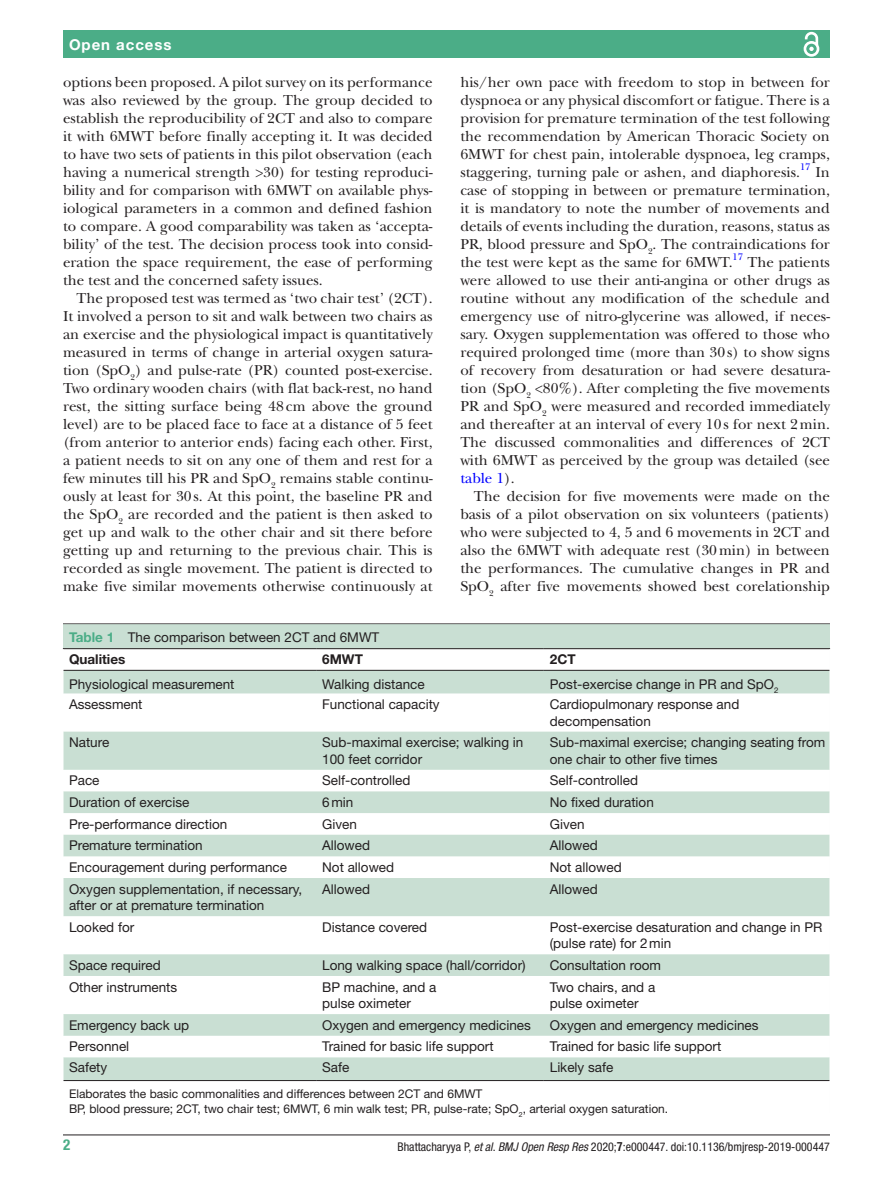
<style>
.page{position:relative;width:893px;height:1191px;background:#fff}
.page>*{position:absolute;margin:0;border:0;box-sizing:border-box;transform-origin:0 0}
.t1{font:15px/18px "New Baskerville";color:#231f20;text-align:justify}
.t2{font:700 15px "Helvetica Neue LT Std";letter-spacing:.065em;color:#fff}
.t3{font:700 condensed 15px "Helvetica Neue LT Std";color:#4bad87}
.t4{font:13.5px/16.5px "Helvetica Neue LT Std";color:#231f20}
.t5{font:700 13.5px "Helvetica Neue LT Std";color:#231f20}
.t6{font:12px/15px "Helvetica Neue LT Std";color:#231f20}
.t7{font:condensed 12px "Helvetica Neue LT Std";color:#231f20}
.t8{font:9.9px "New Baskerville";color:#00f}
.s1{color:#00f}
.s2{font-weight:700;color:#4bad87}
.s3{font-weight:700}
.s4{font-style:italic}
.s5{font-family:"Helvetica";font-weight:700}
</style>
<div class="page">
<hr style="left:63px;top:1134px;width:767px;height:1px;background:#231f20">
<div style="left:63px;top:31px;width:767px;height:27px;background:#4bad87"></div>
<svg style="left:803px;top:31px;width:17px;height:26px"></svg>
<hr style="left:63px;top:623px;width:767px;height:1px;background:#231f20">
<div style="left:63px;top:624px;width:767px;height:24px;background:#c9dfd3"></div>
<svg style="left:64px;top:649px;width:766px;height:433px"></svg>
<hr style="left:63px;top:648px;width:253px;height:1px;background:#231f20">
<hr style="left:63px;top:670px;width:253px;height:1px;background:#231f20">
<hr style="left:316px;top:648px;width:228px;height:1px;background:#231f20">
<hr style="left:316px;top:670px;width:228px;height:1px;background:#231f20">
<hr style="left:544px;top:648px;width:286px;height:1px;background:#231f20">
<hr style="left:544px;top:670px;width:286px;height:1px;background:#231f20">
<hr style="left:316px;top:1080px;width:228px;height:1px;background:#231f20">
<hr style="left:544px;top:1080px;width:286px;height:1px;background:#231f20">
<hr style="left:63px;top:1080px;width:253px;height:1px;background:#231f20">
<svg style="left:63px;top:649px;width:1px;height:44px"></svg>
<svg style="left:63px;top:769px;width:1px;height:88px"></svg>
<svg style="left:63px;top:954px;width:1px;height:22px"></svg>
<svg style="left:63px;top:1014px;width:1px;height:66px"></svg>
<hr style="left:63px;top:1080px;width:1px;height:33px;background:#fff">
<p class="t2" style="left:69px;top:35px;width:104px">Open access</p>
<p class="t1" style="left:63px;top:73px;width:371px">options been proposed. A pilot survey on its performance was also reviewed by the group. The group decided to establish the reproducibility of 2CT and also to compare it with 6MWT before finally accepting it. It was decided to have two sets of patients in this pilot observation (each having a numerical strength &gt;30) for testing reproduci&shy;bility and for comparison with 6MWT on available phys&shy;iological parameters in a common and defined fashion to compare. A good comparability was taken as ‘accepta&shy;bility’ of the test. The decision process took into consid&shy;eration the space requirement, the ease of performing the test and the concerned safety issues.</p>
<p class="t1" style="left:63px;top:289px;width:371px;text-indent:14px">The proposed test was termed as ‘two chair test’ (2CT).<br>It involved a person to sit and walk between two chairs as an exercise and the physiological impact is quantitatively measured in terms of change in arterial oxygen satura&shy;tion (SpO<sub>2</sub>) and pulse-rate (PR) counted post-exercise.<br>Two ordinary wooden chairs (with flat back-rest, no hand rest, the sitting surface being 48cm above the ground level) are to be placed face to face at a distance of 5 feet (from anterior to anterior ends) facing each other. First, a patient needs to sit on any one of them and rest for a few minutes till his PR and SpO<sub>2</sub> remains stable continu&shy;ously at least for 30s. At this point, the baseline PR and the SpO<sub>2</sub> are recorded and the patient is then asked to get up and walk to the other chair and sit there before getting up and returning to the previous chair. This is recorded as single movement. The patient is directed to make five similar movements otherwise continuously at</p>
<p class="t1" style="left:460px;top:73px;width:371px">his/her own pace with freedom to stop in between for dyspnoea or any physical discomfort or fatigue. There is a provision for premature termination of the test following the recommendation by American Thoracic Society on 6MWT for chest pain, intolerable dyspnoea, leg cramps, staggering, turning pale or ashen, and diaphoresis.</p>
<p class="t8" style="left:800px;top:161px;width:12px">17</p>
<p class="t1" style="left:460px;top:163px;width:371px;text-indent:355px">In case of stopping in between or premature termination, it is mandatory to note the number of movements and details of events including the duration, reasons, status as PR, blood pressure and SpO<sub>2</sub>. The contraindications for the test were kept as the same for 6MWT.</p>
<p class="t8" style="left:733px;top:251px;width:12px">17</p>
<p class="t1" style="left:460px;top:253px;width:371px;text-indent:287px">The patients were allowed to use their anti-angina or other drugs as routine without any modification of the schedule and emergency use of nitro-glycerine was allowed, if neces&shy;sary. Oxygen supplementation was offered to those who required prolonged time (more than 30s) to show signs of recovery from desaturation or had severe desatura&shy;tion (SpO<sub>2</sub> &lt;80%). After completing the five movements PR and SpO<sub>2</sub> were measured and recorded immediately and thereafter at an interval of every 10s for next 2min.<br>The discussed commonalities and differences of 2CT with 6MWT as perceived by the group was detailed (see <span class="s1">table 1</span>).</p>
<p class="t1" style="left:460px;top:487px;width:371px;text-indent:14px">The decision for five movements were made on the basis of a pilot observation on six volunteers (patients) who were subjected to 4, 5 and 6 movements in 2CT and also the 6MWT with adequate rest (30min) in between the performances. The cumulative changes in PR and SpO<sub>2</sub> after five movements showed best corelationship</p>
<p class="t4" style="left:69px;top:626px;width:312px;line-height:22px"><span class="s2">Table 1</span> The comparison between 2CT and 6MWT<br><span class="s3">Qualities</span></p>
<p class="t5" style="left:322px;top:651px;width:42px">6MWT</p>
<p class="t5" style="left:550px;top:651px;width:27px">2CT</p>
<p class="t4" style="left:69px;top:675px;width:167px">Physiological measurement</p>
<p class="t4" style="left:322px;top:675px;width:104px">Walking distance</p>
<p class="t4" style="left:550px;top:675px;width:230px">Post-exercise change in PR and SpO<sub>2</sub></p>
<p class="t4" style="left:69px;top:696px;width:75px">Assessment</p>
<p class="t4" style="left:322px;top:696px;width:119px">Functional capacity</p>
<p class="t4" style="left:550px;top:696px;width:191px">Cardiopulmonary response and decompensation</p>
<p class="t4" style="left:69px;top:734px;width:42px">Nature</p>
<p class="t4" style="left:322px;top:734px;width:203px">Sub-maximal exercise; walking in<br>100 feet corridor</p>
<p class="t4" style="left:550px;top:734px;width:277px">Sub-maximal exercise; changing seating from one chair to other five times</p>
<p class="t4" style="left:69px;top:772px;width:32px">Pace</p>
<p class="t4" style="left:322px;top:772px;width:90px">Self-controlled</p>
<p class="t4" style="left:550px;top:772px;width:90px">Self-controlled</p>
<p class="t4" style="left:69px;top:794px;width:122px">Duration of exercise</p>
<p class="t4" style="left:322px;top:794px;width:33px">6min</p>
<p class="t4" style="left:550px;top:794px;width:106px">No fixed duration</p>
<p class="t4" style="left:69px;top:815px;width:160px">Pre-performance direction</p>
<p class="t4" style="left:322px;top:815px;width:36px">Given</p>
<p class="t4" style="left:550px;top:815px;width:36px">Given</p>
<p class="t4" style="left:69px;top:837px;width:135px">Premature termination</p>
<p class="t4" style="left:322px;top:837px;width:49px">Allowed</p>
<p class="t4" style="left:550px;top:837px;width:49px">Allowed</p>
<p class="t4" style="left:69px;top:858px;width:220px">Encouragement during performance</p>
<p class="t4" style="left:322px;top:858px;width:73px">Not allowed</p>
<p class="t4" style="left:550px;top:858px;width:73px">Not allowed</p>
<p class="t4" style="left:69px;top:880px;width:235px">Oxygen supplementation, if necessary, after or at premature termination</p>
<p class="t4" style="left:322px;top:880px;width:49px">Allowed</p>
<p class="t4" style="left:550px;top:880px;width:49px">Allowed</p>
<p class="t4" style="left:69px;top:918px;width:67px">Looked for</p>
<p class="t4" style="left:322px;top:918px;width:107px">Distance covered</p>
<p class="t4" style="left:550px;top:918px;width:274px">Post-exercise desaturation and change in PR (pulse rate) for 2min</p>
<p class="t4" style="left:69px;top:956px;width:93px">Space required</p>
<p class="t4" style="left:322px;top:956px;width:205px">Long walking space (hall/corridor)</p>
<p class="t4" style="left:550px;top:956px;width:113px">Consultation room</p>
<p class="t4" style="left:69px;top:978px;width:110px">Other instruments</p>
<p class="t4" style="left:322px;top:978px;width:116px">BP machine, and a pulse oximeter</p>
<p class="t4" style="left:550px;top:978px;width:107px">Two chairs, and a pulse oximeter</p>
<p class="t4" style="left:69px;top:1016px;width:122px">Emergency back up</p>
<p class="t4" style="left:322px;top:1016px;width:210px">Oxygen and emergency medicines</p>
<p class="t4" style="left:550px;top:1016px;width:210px">Oxygen and emergency medicines</p>
<p class="t4" style="left:69px;top:1038px;width:62px">Personnel</p>
<p class="t4" style="left:322px;top:1038px;width:173px">Trained for basic life support</p>
<p class="t4" style="left:550px;top:1038px;width:173px">Trained for basic life support</p>
<p class="t4" style="left:69px;top:1058px;width:40px">Safety</p>
<p class="t4" style="left:322px;top:1058px;width:29px">Safe</p>
<p class="t4" style="left:550px;top:1058px;width:65px">Likely safe</p>
<p class="t6" style="left:69px;top:1086px;width:601px">Elaborates the basic commonalities and differences between 2CT and 6MWT<br>BP, blood pressure; 2CT, two chair test; 6MWT, 6 min walk test; PR, pulse-rate; SpO<sub>2</sub>, arterial oxygen saturation.</p>
<p class="t3" style="left:63px;top:1135px;width:9px">2</p>
<p class="t7" style="left:397px;top:1139px;width:434px">Bhattacharyya P, <span class="s4">et al</span>. <span class="s4">BMJ Open Resp Res</span> 2020;<span class="s5">7</span>:e000447. doi:10.1136/bmjresp-2019-000447</p>
</div>
